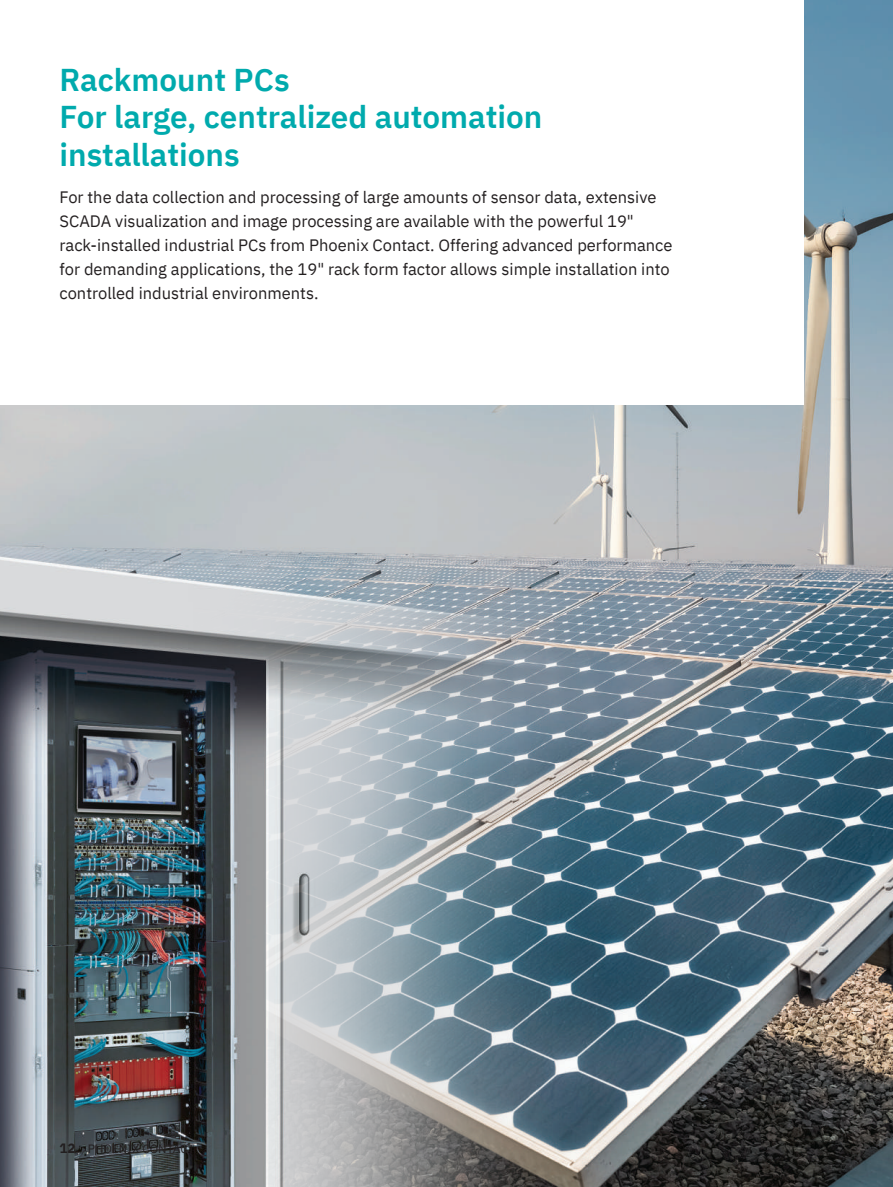
<style>
.page{position:relative;width:893px;height:1187px;background:#fff}
.page>*{position:absolute;margin:0;border:0;box-sizing:border-box;transform-origin:0 0}
.t1{font:600 31.5px/37.5px "IBM Plex Sans";color:#00aaad}
.t2{font:16.5px/24px "IBM Plex Sans";color:#231f20}
.t3{font:12px "IBM Plex Sans";color:#231f20}
.s1{font-weight:700;font-size:13.5px}
</style>
<div class="page">
<img style="left:0;top:0;width:893px;height:436px">
<img style="left:0;top:436px;width:893px;height:750px">
<div style="left:0;top:0;width:804px;height:404px;background:#fff"></div>
<h1 class="t1" style="left:60px;top:58px;width:484px">Rackmount PCs<br>For large, centralized automation installations</h1>
<p class="t2" style="left:60px;top:183px;width:614px">For the data collection and processing of large amounts of sensor data, extensive SCADA visualization and image processing are available with the powerful 19" rack-installed industrial PCs from Phoenix Contact. Offering advanced performance for demanding applications, the 19" rack form factor allows simple installation into controlled industrial environments.</p>
<p class="t3" style="left:60px;top:1139px;width:137px"><span class="s1">12</span> PHOENIX CONTACT</p>
</div>
